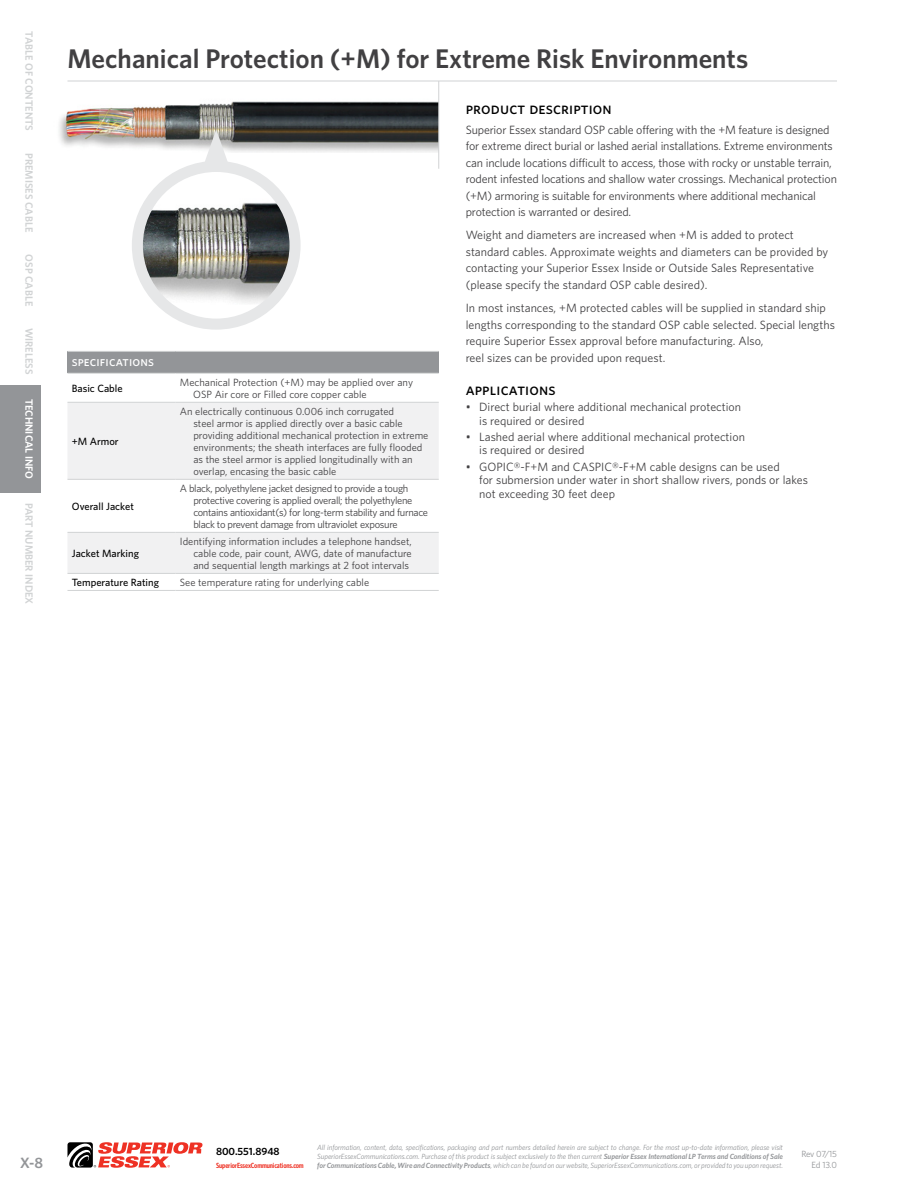
<style>
.page{position:relative;width:918px;height:1188px;background:#fff}
.page>*{position:absolute;margin:0;border:0;box-sizing:border-box;transform-origin:0 0}
.t1{font:600 27px "Whitney";color:#414042}
.t2{font:500 16.5px "Whitney";letter-spacing:.01em;color:#000}
.t3{font:600 15px "Whitney";color:#939598}
.t4{font:500 13.5px "Whitney";letter-spacing:.01em;color:#fff}
.t5{font:12px/16.5px "Whitney";color:#414042}
.t6{font:10.5px/12px "Whitney";color:#414042}
.t7{font:10.5px/12px "Whitney";letter-spacing:-.03em;color:#414042}
.t8{font:500 10.5px "Whitney";color:#000}
.t9{font:600 10.5px "Whitney";color:#d1d3d4}
.t10{font:600 10.5px "Whitney";color:#fff}
.t11{font:600 10.5px "Whitney";color:#000}
.t12{font:9px/10.8px "Whitney";letter-spacing:-.035em;color:#939598;text-align:right}
.t13{font:italic 7.5px/9px "Whitney";letter-spacing:-.01em;color:#939598;text-align:justify}
.t14{font:600 7.5px "Whitney Condensed";letter-spacing:-.015em;color:#ee3124}
.s1{font-weight:600}
</style>
<div class="page">
<hr style="left:68px;top:81px;width:769px;height:1px;background:#d1d3d4">
<svg style="left:68px;top:1142px;width:134px;height:26px"></svg>
<div style="left:0;top:385px;width:40px;height:108px;background:#939598"></div>
<img style="left:59px;top:101px;width:379px;height:51px">
<div style="left:68px;top:351px;width:371px;height:22px;background:#939598"></div>
<svg style="left:68px;top:403px;width:371px;height:170px;fill:#f1f1f2"></svg>
<hr style="left:68px;top:402px;width:108px;height:1px;background:#d1d3d4">
<hr style="left:68px;top:479px;width:108px;height:1px;background:#d1d3d4">
<hr style="left:68px;top:532px;width:108px;height:1px;background:#d1d3d4">
<hr style="left:176px;top:402px;width:263px;height:1px;background:#d1d3d4">
<hr style="left:68px;top:573px;width:108px;height:1px;background:#d1d3d4">
<hr style="left:68px;top:590px;width:108px;height:1px;background:#d1d3d4">
<hr style="left:176px;top:573px;width:263px;height:1px;background:#d1d3d4">
<hr style="left:176px;top:590px;width:263px;height:1px;background:#d1d3d4">
<hr style="left:176px;top:532px;width:263px;height:1px;background:#d1d3d4">
<hr style="left:176px;top:479px;width:263px;height:1px;background:#d1d3d4">
<hr style="left:68px;top:351px;width:108px;height:1px;background:#d1d3d4">
<hr style="left:176px;top:351px;width:263px;height:1px;background:#d1d3d4">
<hr style="left:68px;top:373px;width:108px;height:1px;background:#d1d3d4">
<hr style="left:176px;top:373px;width:263px;height:1px;background:#d1d3d4">
<hr style="left:438px;top:81px;width:1px;height:88px;background:#d1d3d4">
<svg style="left:181px;top:129px;width:70px;height:37px"></svg>
<svg style="left:137px;top:166px;width:158px;height:158px"></svg>
<img style="left:137px;top:166px;width:152px;height:139px">
<div style="left:132px;top:161px;width:169px;height:169px;border:11px solid #e6e7e8;border-radius:50%"></div>
<p class="t9" style="left:36px;top:31px;width:101px;rotate:90deg">TABLE OF CONTENTS</p>
<p class="t9" style="left:36px;top:153px;width:81px;rotate:90deg">PREMISES CABLE</p>
<p class="t9" style="left:36px;top:254px;width:53px;rotate:90deg">OSP CABLE</p>
<p class="t9" style="left:36px;top:328px;width:48px;rotate:90deg">WIRELESS</p>
<p class="t10" style="left:36px;top:399px;width:82px;rotate:90deg">TECHNICAL INFO</p>
<p class="t9" style="left:36px;top:503px;width:103px;rotate:90deg">PART NUMBER INDEX</p>
<h1 class="t1" style="left:68px;top:40px;width:682px">Mechanical Protection (+M) for Extreme Risk Environments</h1>
<h2 class="t2" style="left:466px;top:98px;width:148px">Product Description</h2>
<p class="t5" style="left:466px;top:121px;width:373px">Superior Essex standard OSP cable offering with the +M feature is designed for extreme direct burial or lashed aerial installations. Extreme environments can include locations difficult to access, those with rocky or unstable terrain, rodent infested locations and shallow water crossings. Mechanical protection (+M) armoring is suitable for environments where additional mechanical protection is warranted or desired.</p>
<p class="t5" style="left:466px;top:227px;width:364px">Weight and diameters are increased when +M is added to protect standard cables. Approximate weights and diameters can be provided by contacting your Superior Essex Inside or Outside Sales Representative (please specify the standard OSP cable desired).</p>
<p class="t5" style="left:466px;top:299px;width:371px">In most instances, +M protected cables will be supplied in standard ship lengths corresponding to the standard OSP cable selected. Special lengths require Superior Essex approval before manufacturing. Also,<br>reel sizes can be provided upon request.</p>
<h2 class="t2" style="left:466px;top:378px;width:91px">Applications</h2>
<p class="t5" style="left:479px;top:400px;width:263px;line-height:13.5px;text-indent:-14px">• Direct burial where additional mechanical protection is required or desired</p>
<p class="t5" style="left:479px;top:430px;width:267px;line-height:13.5px;text-indent:-14px">• Lashed aerial where additional mechanical protection is required or desired</p>
<p class="t5" style="left:479px;top:459px;width:330px;line-height:13.5px;text-indent:-14px">• GOPIC®-F+M and CASPIC®-F+M cable designs can be used<br>for submersion under water in short shallow rivers, ponds or lakes not exceeding 30 feet deep</p>
<p class="t4" style="left:72px;top:353px;width:84px">Specifications</p>
<p class="t8" style="left:72px;top:381px;width:52px">Basic Cable</p>
<p class="t6" style="left:193px;top:376px;width:221px;text-indent:-14px">Mechanical Protection (+M) may be applied over any<br>OSP Air core or Filled core copper cable</p>
<p class="t8" style="left:72px;top:434px;width:48px">+M Armor</p>
<p class="t6" style="left:193px;top:405px;width:237px;text-indent:-14px">An electrically continuous 0.006 inch corrugated<br>steel armor is applied directly over a basic cable providing additional mechanical protection in extreme environments; the sheath interfaces are fully flooded as the steel armor is applied longitudinally with an overlap, encasing the basic cable</p>
<p class="t7" style="left:193px;top:482px;width:236px;text-indent:-14px">A black, polyethylene jacket designed to provide a tough protective covering is applied overall; the polyethylene contains antioxidant(s) for long-term stability and furnace black to prevent damage from ultraviolet exposure</p>
<p class="t8" style="left:72px;top:499px;width:64px">Overall Jacket</p>
<p class="t8" style="left:72px;top:547px;width:69px">Jacket Marking</p>
<p class="t6" style="left:193px;top:535px;width:220px;text-align:justify;text-indent:-13px">Identifying information includes a telephone handset, cable code, pair count, AWG, date of manufacture and sequential length markings at 2 foot intervals</p>
<p class="t8" style="left:72px;top:576px;width:89px">Temperature Rating</p>
<p class="t6" style="left:180px;top:576px;width:191px">See temperature rating for underlying cable</p>
<p class="t3" style="left:20px;top:1153px;width:24px">X-8</p>
<p class="t11" style="left:216px;top:1144px;width:65px">800.551.8948</p>
<p class="t14" style="left:216px;top:1160px;width:89px">SuperiorEssexCommunications.com</p>
<p class="t13" style="left:317px;top:1142px;width:467px">All information, content, data, specifications, packaging and part numbers detailed herein are subject to change. For the most up-to-date information, please visit SuperiorEssexCommunications.com. Purchase of this product is subject exclusively to the then current <span class="s1">Superior Essex International LP Terms and Conditions of Sale for Communications Cable, Wire and Connectivity Products</span>, which can be found on our website, SuperiorEssexCommunications.com, or provided to you upon request.</p>
<p class="t12" style="left:801px;top:1148px;width:37px">Rev 07/15<br>Ed 13.0</p>
</div>
